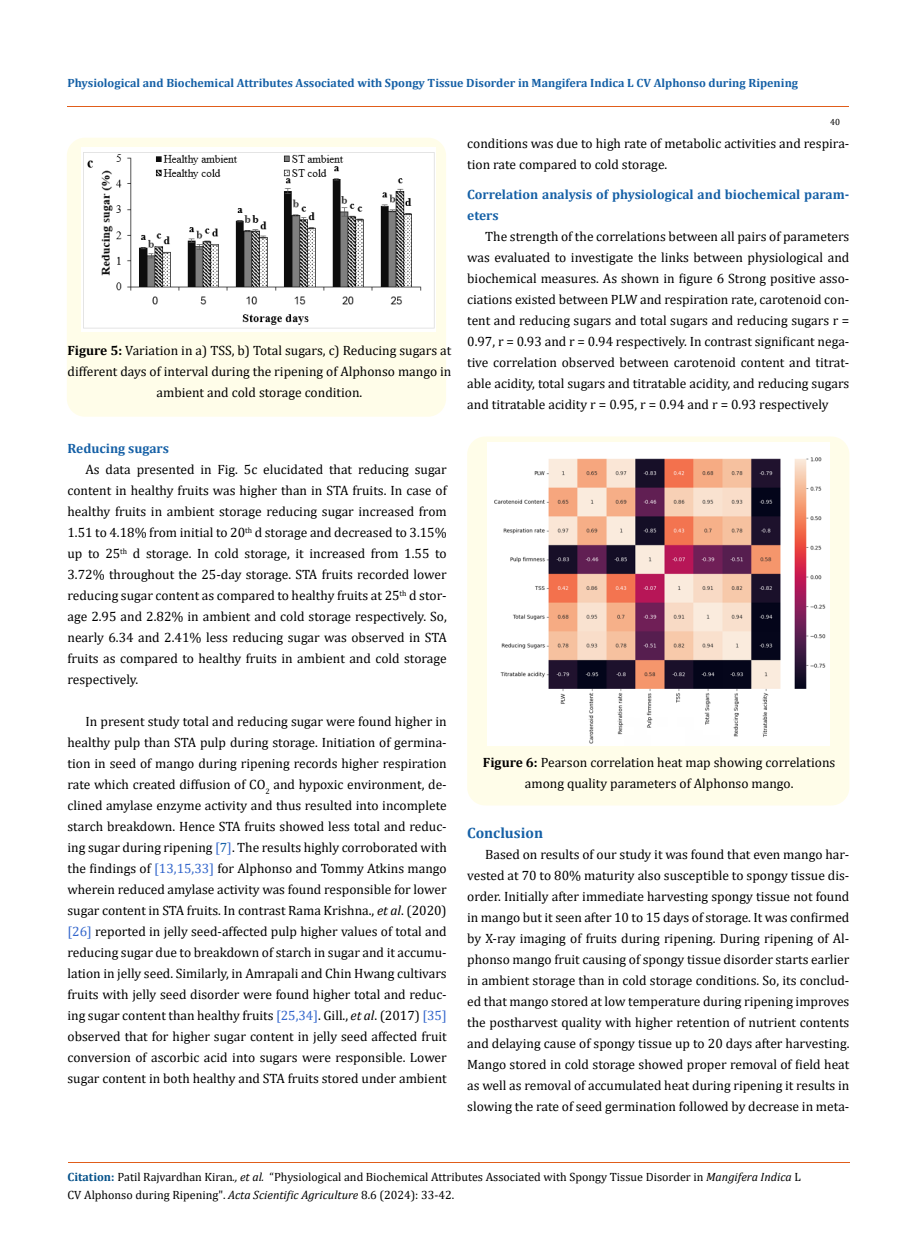
<style>
.page{position:relative;width:917px;height:1260px;background:#fff}
.page>*{position:absolute;margin:0;border:0;box-sizing:border-box;transform-origin:0 0}
.t1{font:700 15px "Cambria";color:#1560a6}
.t2{font:13.5px/21px "Cambria";color:#000;text-align:justify}
.t3{font:700 13.5px/21px "Cambria";color:#1560a6}
.t4{font:12px/18px "Cambria";color:#000}
.t5{font:700 12px "Cambria";color:#1560a6}
.t6{font:9px "Cambria";color:#000}
.s1{font-weight:700}
.s2{color:#36c}
.s3{color:#1560a6}
.s4{font-style:italic}
.s5{font-weight:700;color:#035089}
</style>
<div class="page">
<hr style="left:67px;top:107px;width:782px;height:1px;background:#e05d1a">
<div style="left:67px;top:138px;width:379px;height:279px;background:#fffde9;border-radius:18px"></div>
<img style="left:81px;top:148px;width:355px;height:184px">
<div style="left:467px;top:436px;width:382px;height:370px;background:#fffde9;border-radius:18px"></div>
<img style="left:487px;top:443px;width:342px;height:303px">
<hr style="left:68px;top:1163px;width:781px;height:1px;background:#e05d1a">
<p class="t5" style="left:67px;top:75px;width:732px">Physiological and Biochemical Attributes Associated with Spongy Tissue Disorder in Mangifera Indica L CV Alphonso during Ripening</p>
<p class="t6" style="left:830px;top:117px;width:11px">40</p>
<p class="t2" style="left:67px;top:340px;width:385px;text-align:center"><span class="s1">Figure 5:</span> Variation in a) TSS, b) Total sugars, c) Reducing sugars at different days of interval during the ripening of Alphonso mango in ambient and cold storage condition.</p>
<p class="t3" style="left:67px;top:438px;width:103px">Reducing sugars</p>
<p class="t2" style="left:67px;top:459px;width:381px;text-indent:18px">As data presented in Fig. 5c elucidated that reducing sugar content in healthy fruits was higher than in STA fruits. In case of healthy fruits in ambient storage reducing sugar increased from 1.51 to 4.18% from initial to 20<sup>th</sup> d storage and decreased to 3.15% up to 25<sup>th</sup> d storage. In cold storage, it increased from 1.55 to 3.72% throughout the 25-day storage. STA fruits recorded lower reducing sugar content as compared to healthy fruits at 25<sup>th</sup> d stor&shy;age 2.95 and 2.82% in ambient and cold storage respectively. So, nearly 6.34 and 2.41% less reducing sugar was observed in STA fruits as compared to healthy fruits in ambient and cold storage respectively.</p>
<p class="t2" style="left:67px;top:711px;width:381px;text-indent:18px">In present study total and reducing sugar were found higher in healthy pulp than STA pulp during storage. Initiation of germina&shy;tion in seed of mango during ripening records higher respiration rate which created diffusion of CO<sub>2</sub> and hypoxic environment, de&shy;clined amylase enzyme activity and thus resulted into incomplete starch breakdown. Hence STA fruits showed less total and reduc&shy;ing sugar during ripening <span class="s2">[</span><span class="s3">7</span><span class="s2">]</span>. The results highly corroborated with the findings of <span class="s2">[13,15,33]</span> for Alphonso and Tommy Atkins mango wherein reduced amylase activity was found responsible for lower sugar content in STA fruits. In contrast Rama Krishna., <span class="s4">et al</span>. (2020) <span class="s2">[26]</span> reported in jelly seed-affected pulp higher values of total and reducing sugar due to breakdown of starch in sugar and it accumu&shy;lation in jelly seed. Similarly, in Amrapali and Chin Hwang cultivars fruits with jelly seed disorder were found higher total and reduc&shy;ing sugar content than healthy fruits <span class="s2">[25,34]</span>. Gill., <span class="s4">et al</span>. (2017) <span class="s2">[35] </span>observed that for higher sugar content in jelly seed affected fruit conversion of ascorbic acid into sugars were responsible. Lower sugar content in both healthy and STA fruits stored under ambient</p>
<p class="t2" style="left:467px;top:133px;width:383px">conditions was due to high rate of metabolic activities and respira&shy;tion rate compared to cold storage.</p>
<p class="t3" style="left:467px;top:184px;width:383px">Correlation analysis of physiological and biochemical param&shy;eters</p>
<p class="t2" style="left:467px;top:226px;width:384px;text-indent:18px">The strength of the correlations between all pairs of parameters was evaluated to investigate the links between physiological and biochemical measures. As shown in figure 6 Strong positive asso&shy;ciations existed between PLW and respiration rate, carotenoid con&shy;tent and reducing sugars and total sugars and reducing sugars r = 0.97, r = 0.93 and r = 0.94 respectively. In contrast significant nega&shy;tive correlation observed between carotenoid content and titrat&shy;able acidity, total sugars and titratable acidity, and reducing sugars and titratable acidity r = 0.95, r = 0.94 and r = 0.93 respectively</p>
<p class="t2" style="left:483px;top:751px;width:354px;text-align:center"><span class="s1">Figure 6:</span> Pearson correlation heat map showing correlations among quality parameters of Alphonso mango.</p>
<p class="t1" style="left:467px;top:822px;width:77px">Conclusion</p>
<p class="t2" style="left:467px;top:844px;width:384px;text-indent:18px">Based on results of our study it was found that even mango har&shy;vested at 70 to 80% maturity also susceptible to spongy tissue dis&shy;order. Initially after immediate harvesting spongy tissue not found in mango but it seen after 10 to 15 days of storage. It was confirmed by X-ray imaging of fruits during ripening. During ripening of Al&shy;phonso mango fruit causing of spongy tissue disorder starts earlier in ambient storage than in cold storage conditions. So, its conclud&shy;ed that mango stored at low temperature during ripening improves the postharvest quality with higher retention of nutrient contents and delaying cause of spongy tissue up to 20 days after harvesting.<br>Mango stored in cold storage showed proper removal of field heat as well as removal of accumulated heat during ripening it results in slowing the rate of seed germination followed by decrease in meta-</p>
<p class="t4" style="left:68px;top:1167px;width:735px"><span class="s5">Citation:</span> Patil Rajvardhan Kiran<span class="s4">., et al.</span> “Physiological and Biochemical Attributes Associated with Spongy Tissue Disorder in <span class="s4">Mangifera Indica</span> L<br>CV Alphonso during Ripening". <span class="s4">Acta Scientific Agriculture</span> 8.6 (2024): 33-42.</p>
</div>
